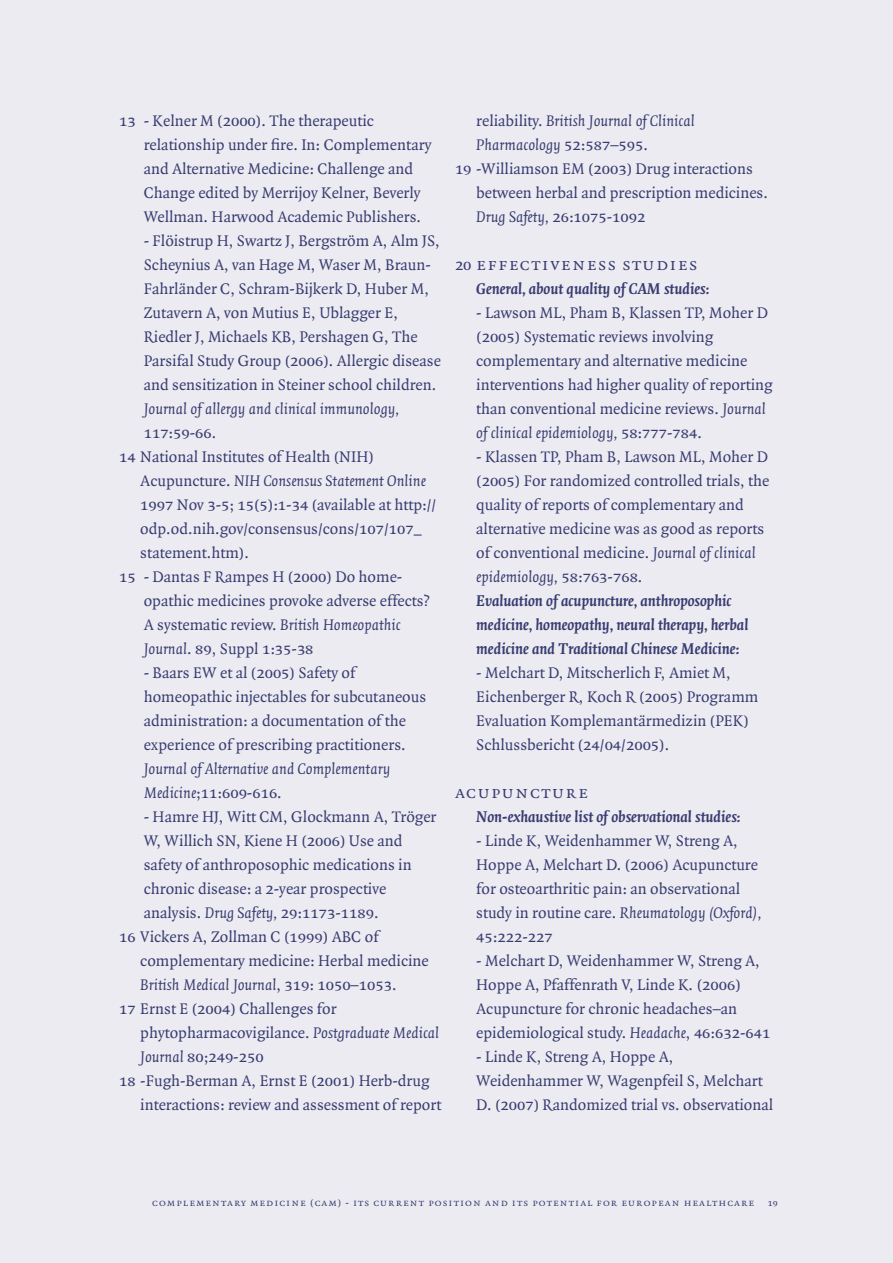
<style>
.page{position:relative;width:893px;height:1263px;background:#ebebf1}
.page>*{position:absolute;margin:0;border:0;box-sizing:border-box;transform-origin:0 0}
.t1{font:18px "Quadraat Small Caps";letter-spacing:.08em;color:#393c71}
.t2{font:16.5px/24px "Quadraat";color:#393c71}
.t3{font:italic 16.5px "Quadraat";color:#393c71}
.t4{font:italic 700 16.5px "Quadraat";color:#393c71}
.t5{font:16.5px "Quadraat Small Caps";color:#393c71}
.t6{font:10.5px "Quadraat Small Caps";letter-spacing:.1em;color:#393c71}
.t7{font:9.75px "Quadraat Small Caps";color:#393c71}
.s1{font-family:"Quadraat Small Caps"}
.s2{font-family:"Quadraat"}
.s3{font-style:normal}
.s4{font-style:italic}
.s5{font-family:"Quadraat Small Caps";font-style:normal}
.s6{font-family:"Quadraat";font-style:italic}
.s7{font-size:16.5px}
.s8{font-weight:700;font-style:italic}
</style>
<div class="page">
<p class="t2" style="left:144px;top:109px;width:289px;text-indent:-25px"><span class="s1">13</span> - Kelner M (<span class="s1">2000</span>). The therapeutic relationship under fire. In: Complementary and Alternative Medicine: Challenge and Change edited by Merrijoy Kelner, Beverly Wellman. Harwood Academic Publishers.</p>
<p class="t2" style="left:144px;top:229px;width:298px">- Flöistrup H, Swartz J, Bergström A, Alm JS,</p>
<p class="t2" style="left:144px;top:253px;width:289px">Scheynius A, van Hage M, Waser M, Braun-</p>
<p class="t2" style="left:144px;top:277px;width:287px">Fahrländer C, Schram-Bijkerk D, Huber M,</p>
<p class="t2" style="left:144px;top:301px;width:256px">Zutavern A, von Mutius E, Ublagger E,</p>
<p class="t2" style="left:144px;top:325px;width:276px">Riedler J, Michaels KB, Pershagen G, The</p>
<p class="t2" style="left:144px;top:349px;width:299px">Parsifal Study Group (<span class="s1">2006</span>). Allergic disease</p>
<p class="t2" style="left:144px;top:373px;width:294px">and sensitization in Steiner school children.</p>
<p class="t3" style="left:144px;top:400px;width:257px">Journal of allergy and clinical immunology,</p>
<p class="t5" style="left:144px;top:424px;width:74px">117<span class="s2">:</span>59<span class="s2">-</span>66<span class="s2">.</span></p>
<p class="t2" style="left:119px;top:445px;width:256px"><span class="s1">14</span> National Institutes of Health (NIH)</p>
<p class="t3" style="left:140px;top:472px;width:287px"><span class="s3">Acupuncture.</span> NIH Consensus Statement Online</p>
<p class="t2" style="left:140px;top:493px;width:297px"><span class="s1">1997</span> Nov <span class="s1">3</span>-<span class="s1">5</span>; <span class="s1">15</span>(<span class="s1">5</span>):<span class="s1">1</span>-<span class="s1">34</span> (available at http://</p>
<p class="t2" style="left:140px;top:517px;width:283px">odp.od.nih.gov/consensus/cons/<span class="s1">107</span>/<span class="s1">107</span>_</p>
<p class="t2" style="left:140px;top:541px;width:110px">statement.htm).</p>
<p class="t2" style="left:119px;top:565px;width:285px"><span class="s1">15</span> - Dantas F Rampes H (<span class="s1">2000</span>) Do home-</p>
<p class="t2" style="left:144px;top:589px;width:288px">opathic medicines provoke adverse effects?</p>
<p class="t2" style="left:144px;top:613px;width:258px">A systematic review. <span class="s4">British Homeopathic</span></p>
<p class="t2" style="left:144px;top:637px;width:171px"><span class="s4">Journal</span>. <span class="s1">89</span>, Suppl <span class="s1">1</span>:<span class="s1">35</span>-<span class="s1">38</span></p>
<p class="t2" style="left:144px;top:661px;width:284px">- Baars EW et al (<span class="s1">2005</span>) Safety of homeopathic injectables for subcutaneous administration: a documentation of the experience of prescribing practitioners.<br><span class="s4">Journal of Alternative and Complementary Medicine</span>;<span class="s1">11</span>:<span class="s1">609</span>-<span class="s1">616</span>.</p>
<p class="t2" style="left:144px;top:805px;width:294px">- Hamre HJ, Witt CM, Glockmann A, Tröger</p>
<p class="t2" style="left:144px;top:829px;width:260px">W, Willich SN, Kiene H (<span class="s1">2006</span>) Use and</p>
<p class="t2" style="left:144px;top:853px;width:269px">safety of anthroposophic medications in</p>
<p class="t2" style="left:144px;top:877px;width:244px">chronic disease: a <span class="s1">2</span>-year prospective</p>
<p class="t2" style="left:144px;top:901px;width:236px">analysis. <span class="s4">Drug Safety,</span> <span class="s1">29</span>:<span class="s1">1173</span>-<span class="s1">1189</span>.</p>
<p class="t2" style="left:119px;top:925px;width:261px"><span class="s1">16</span> Vickers A, Zollman C (<span class="s1">1999</span>) ABC of</p>
<p class="t2" style="left:140px;top:949px;width:290px">complementary medicine: Herbal medicine</p>
<p class="t3" style="left:140px;top:976px;width:258px">British Medical Journal<span class="s3">,</span> <span class="s5">319</span><span class="s3">:</span> <span class="s5">1050</span><span class="s3">–</span><span class="s5">1053</span><span class="s3">.</span></p>
<p class="t2" style="left:119px;top:997px;width:219px"><span class="s1">17</span> Ernst E (<span class="s1">2004</span>) Challenges for</p>
<p class="t2" style="left:140px;top:1021px;width:300px">phytopharmacovigilance. <span class="s4">Postgraduate Medical</span></p>
<p class="t5" style="left:140px;top:1048px;width:125px"><span class="s6">Journal</span> 80<span class="s2">;</span>249<span class="s2">-</span>250</p>
<p class="t2" style="left:119px;top:1069px;width:312px"><span class="s1">18</span> -Fugh-Berman A, Ernst E (<span class="s1">2001</span>) Herb-drug</p>
<p class="t2" style="left:140px;top:1093px;width:302px">interactions: review and assessment of report</p>
<p class="t3" style="left:476px;top:112px;width:220px"><span class="s3">reliability.</span> British Journal of Clinical</p>
<p class="t3" style="left:476px;top:136px;width:173px">Pharmacology <span class="s5">52</span><span class="s3">:</span><span class="s5">587</span><span class="s3">–</span><span class="s5">595</span><span class="s3">.</span></p>
<p class="t2" style="left:455px;top:157px;width:299px"><span class="s1">19</span> -Williamson EM (<span class="s1">2003</span>) Drug interactions</p>
<p class="t2" style="left:476px;top:181px;width:293px">between herbal and prescription medicines.</p>
<p class="t3" style="left:476px;top:208px;width:171px">Drug Safety, <span class="s5">26</span><span class="s3">:</span><span class="s5">1075</span><span class="s3">-</span><span class="s5">1092</span></p>
<p class="t1" style="left:455px;top:255px;width:244px"><span class="s7">20</span> effectiveness studies</p>
<p class="t4" style="left:476px;top:280px;width:234px">General, about quality of CAM studies:</p>
<p class="t2" style="left:476px;top:301px;width:298px">- Lawson ML, Pham B, Klassen TP, Moher D (<span class="s1">2005</span>) Systematic reviews involving complementary and alternative medicine interventions had higher quality of reporting than conventional medicine reviews. <span class="s4">Journal of clinical epidemiology,</span> <span class="s1">58</span>:<span class="s1">777</span>-<span class="s1">784</span>.</p>
<p class="t2" style="left:476px;top:445px;width:295px">- Klassen TP, Pham B, Lawson ML, Moher D (<span class="s1">2005</span>) For randomized controlled trials, the quality of reports of complementary and alternative medicine was as good as reports of conventional medicine. <span class="s4">Journal of clinical epidemiology,</span> <span class="s1">58</span>:<span class="s1">763</span>-<span class="s1">768</span>.<br><span class="s8">Evaluation of acupuncture, anthroposophic medicine, homeopathy, neural therapy, herbal medicine and Traditional Chinese Medicine:</span></p>
<p class="t2" style="left:476px;top:661px;width:284px">- Melchart D, Mitscherlich F, Amiet M, Eichenberger R, Koch R (<span class="s1">2005</span>) Programm Evaluation Komplemantärmedizin (PEK)<br>Schlussbericht (<span class="s1">24</span>/<span class="s1">04</span>/<span class="s1">2005</span>).</p>
<p class="t1" style="left:455px;top:783px;width:134px">acupuncture</p>
<p class="t4" style="left:476px;top:808px;width:265px">Non-exhaustive list of observational studies:</p>
<p class="t2" style="left:476px;top:829px;width:287px">- Linde K, Weidenhammer W, Streng A, Hoppe A, Melchart D. (<span class="s1">2006</span>) Acupuncture for osteoarthritic pain: an observational study in routine care. <span class="s4">Rheumatology (Oxford), </span><span class="s1">45</span>:<span class="s1">222</span>-<span class="s1">227</span></p>
<p class="t2" style="left:476px;top:949px;width:296px">- Melchart D, Weidenhammer W, Streng A, Hoppe A, Pfaffenrath V, Linde K. (<span class="s1">2006</span>)<br>Acupuncture for chronic headaches–an epidemiological study. <span class="s4">Headache</span>, <span class="s1">46</span>:<span class="s1">632</span>-<span class="s1">641</span></p>
<p class="t2" style="left:476px;top:1045px;width:298px">- Linde K, Streng A, Hoppe A,<br>Weidenhammer W, Wagenpfeil S, Melchart<br>D. (<span class="s1">2007</span>) Randomized trial vs. observational</p>
<p class="t6" style="left:152px;top:1197px;width:603px">complementary medicine (cam) - its current position and its potential for european healthcare</p>
<p class="t7" style="left:768px;top:1198px;width:11px">19</p>
</div>
